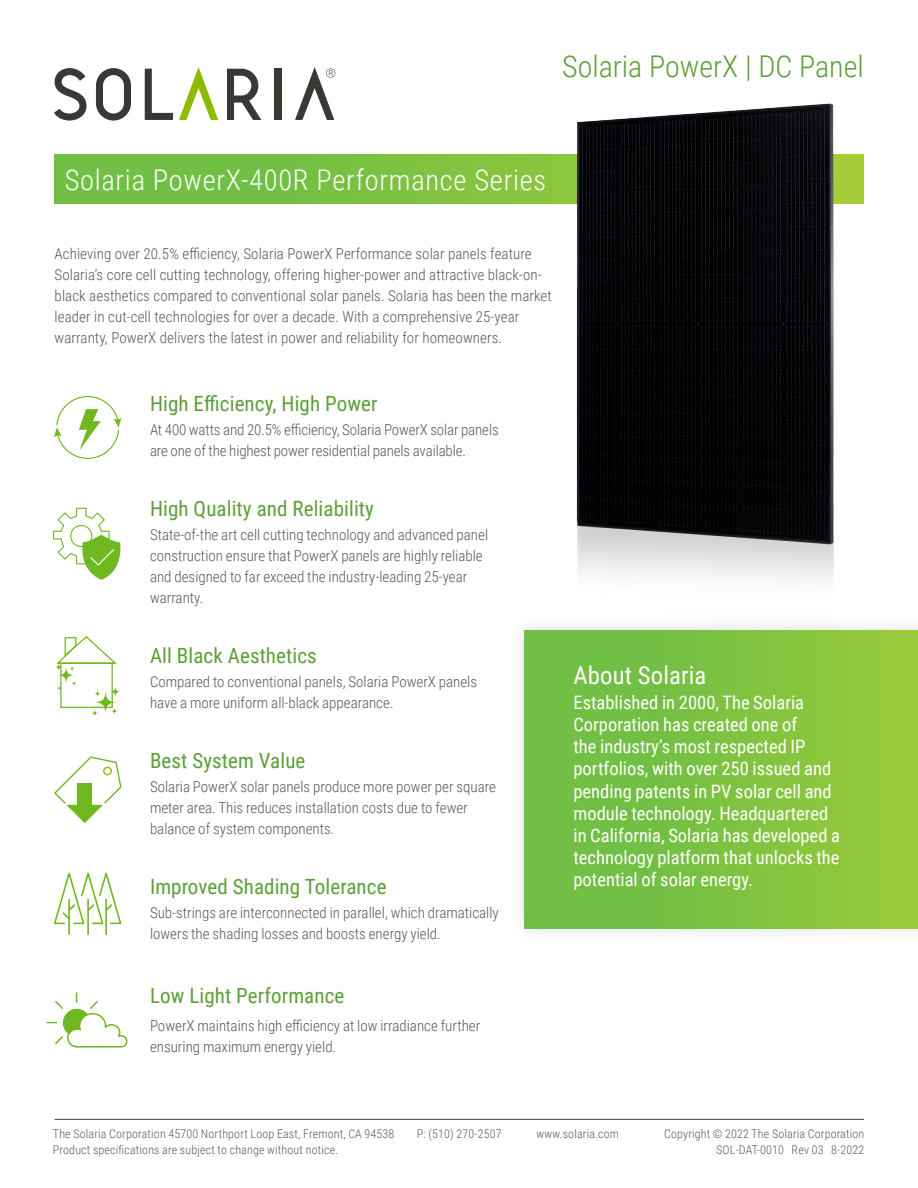
<style>
.page{position:relative;width:918px;height:1188px;background:#fff}
.page>*{position:absolute;margin:0;border:0;box-sizing:border-box;transform-origin:0 0}
.Headline_Green{font:300 30px "Roboto Condensed";color:#5b9f37}
.Headline_white_on_gr{font:300 28.5px "Roboto Condensed";letter-spacing:.025em;color:#fff}
.Subhead-green-14-no{font:24.75px "Roboto Condensed";letter-spacing:.005em;color:#fff}
.Subhead-green-14-no-2{font:21px "Roboto Condensed";letter-spacing:.005em;color:#5b9f37}
.t1{font:18.6px/22px "Roboto Condensed";color:#fff}
.Body_text_10_no_inde{font:300 15px/21px "Roboto Condensed";color:#57585a}
.t2{font:300 12px "Roboto Condensed";letter-spacing:.015em;color:#57585a}
</style>
<div class="page">
<hr style="left:55px;top:1119px;width:809px;height:1px;background:#57585a">
<div style="left:509px;top:615px;width:409px;height:329px;background:#f8f8f8"></div>
<div style="left:525px;top:630px;width:393px;height:299px;background:linear-gradient(to right,#68bd46,#97c93c)"></div>
<svg style="left:54px;top:68px;width:33px;height:53px"></svg>
<svg style="left:96px;top:68px;width:35px;height:53px"></svg>
<svg style="left:145px;top:69px;width:28px;height:51px"></svg>
<svg style="left:227px;top:69px;width:34px;height:51px"></svg>
<div style="left:275px;top:69px;width:7px;height:51px;background:#383935"></div>
<svg style="left:179px;top:67px;width:39px;height:53px"></svg>
<svg style="left:295px;top:67px;width:40px;height:53px"></svg>
<svg style="left:54px;top:154px;width:810px;height:49px;background:#7bc141"></svg>
<img style="left:567px;top:103px;width:271px;height:475px">
<svg style="left:54px;top:396px;width:68px;height:63px"></svg>
<svg style="left:54px;top:756px;width:68px;height:67px"></svg>
<div style="left:77px;top:783px;width:15px;height:25px;background:#70b81f"></div>
<svg style="left:91px;top:709px;width:8px;height:8px"></svg>
<svg style="left:110px;top:707px;width:8px;height:8px"></svg>
<svg style="left:55px;top:636px;width:63px;height:73px"></svg>
<svg style="left:56px;top:685px;width:7px;height:6px"></svg>
<svg style="left:52px;top:507px;width:69px;height:73px"></svg>
<hr style="left:68px;top:899px;width:2px;height:36px;background:#70b81f">
<hr style="left:87px;top:899px;width:2px;height:36px;background:#70b81f">
<hr style="left:105px;top:899px;width:2px;height:36px;background:#70b81f">
<svg style="left:54px;top:873px;width:67px;height:51px"></svg>
<svg style="left:46px;top:992px;width:82px;height:56px"></svg>
<p class="Headline_Green" style="left:562px;top:45px;width:303px">Solaria PowerX | DC Panel</p>
<p class="Headline_white_on_gr" style="left:65px;top:160px;width:483px">Solaria PowerX-400R Performance Series</p>
<p class="Body_text_10_no_inde" style="left:55px;top:243px;width:499px">Achieving over 20.5% efficiency, Solaria PowerX Performance solar panels feature Solaria’s core cell cutting technology, offering higher-power and attractive black-on&shy;black aesthetics compared to conventional solar panels. Solaria has been the market leader in cut-cell technologies for over a decade. With a comprehensive 25-year warranty, PowerX delivers the latest in power and reliability for homeowners.</p>
<p class="Subhead-green-14-no-2" style="left:150px;top:389px;width:229px">High Efficiency, High Power</p>
<p class="Body_text_10_no_inde" style="left:150px;top:419px;width:350px">At 400 watts and 20.5% efficiency, Solaria PowerX solar panels are one of the highest power residential panels available.</p>
<p class="Subhead-green-14-no-2" style="left:150px;top:494px;width:225px">High Quality and Reliability</p>
<p class="Body_text_10_no_inde" style="left:150px;top:524px;width:340px">State-of-the art cell cutting technology and advanced panel construction ensure that PowerX panels are highly reliable and designed to far exceed the industry-leading 25-year warranty.</p>
<p class="Subhead-green-14-no-2" style="left:150px;top:641px;width:168px">All Black Aesthetics</p>
<p class="Body_text_10_no_inde" style="left:150px;top:671px;width:329px">Compared to conventional panels, Solaria PowerX panels have a more uniform all-black appearance.</p>
<p class="Subhead-green-14-no-2" style="left:150px;top:746px;width:157px">Best System Value</p>
<p class="Body_text_10_no_inde" style="left:150px;top:776px;width:348px">Solaria PowerX solar panels produce more power per square meter area. This reduces installation costs due to fewer balance of system components.</p>
<p class="Subhead-green-14-no-2" style="left:150px;top:872px;width:238px">Improved Shading Tolerance</p>
<p class="Body_text_10_no_inde" style="left:150px;top:902px;width:350px">Sub-strings are interconnected in parallel, which dramatically lowers the shading losses and boosts energy yield.</p>
<p class="Subhead-green-14-no-2" style="left:150px;top:981px;width:196px">Low Light Performance</p>
<p class="Body_text_10_no_inde" style="left:150px;top:1015px;width:332px">PowerX maintains high efficiency at low irradiance further ensuring maximum energy yield.</p>
<p class="Subhead-green-14-no" style="left:573px;top:658px;width:134px">About Solaria</p>
<p class="t1" style="left:573px;top:691px;width:268px">Established in 2000, The Solaria Corporation has created one of<br>the industry’s most respected IP portfolios, with over 250 issued and pending patents in PV solar cell and module technology. Headquartered in California, Solaria has developed a technology platform that unlocks the potential of solar energy.</p>
<p class="t2" style="left:53px;top:1125px;width:343px">The Solaria Corporation 45700 Northport Loop East, Fremont, CA 94538</p>
<p class="t2" style="left:417px;top:1125px;width:86px">P: (510) 270-2507</p>
<p class="t2" style="left:536px;top:1125px;width:84px">www.solaria.com</p>
<p class="t2" style="left:664px;top:1125px;width:202px">Copyright © 2022 The Solaria Corporation</p>
<p class="t2" style="left:53px;top:1142px;width:287px">Product specifications are subject to change without notice.</p>
<p class="t2" style="left:716px;top:1142px;width:150px">SOL-DAT-0010 Rev 03 8-2022</p>
</div>
